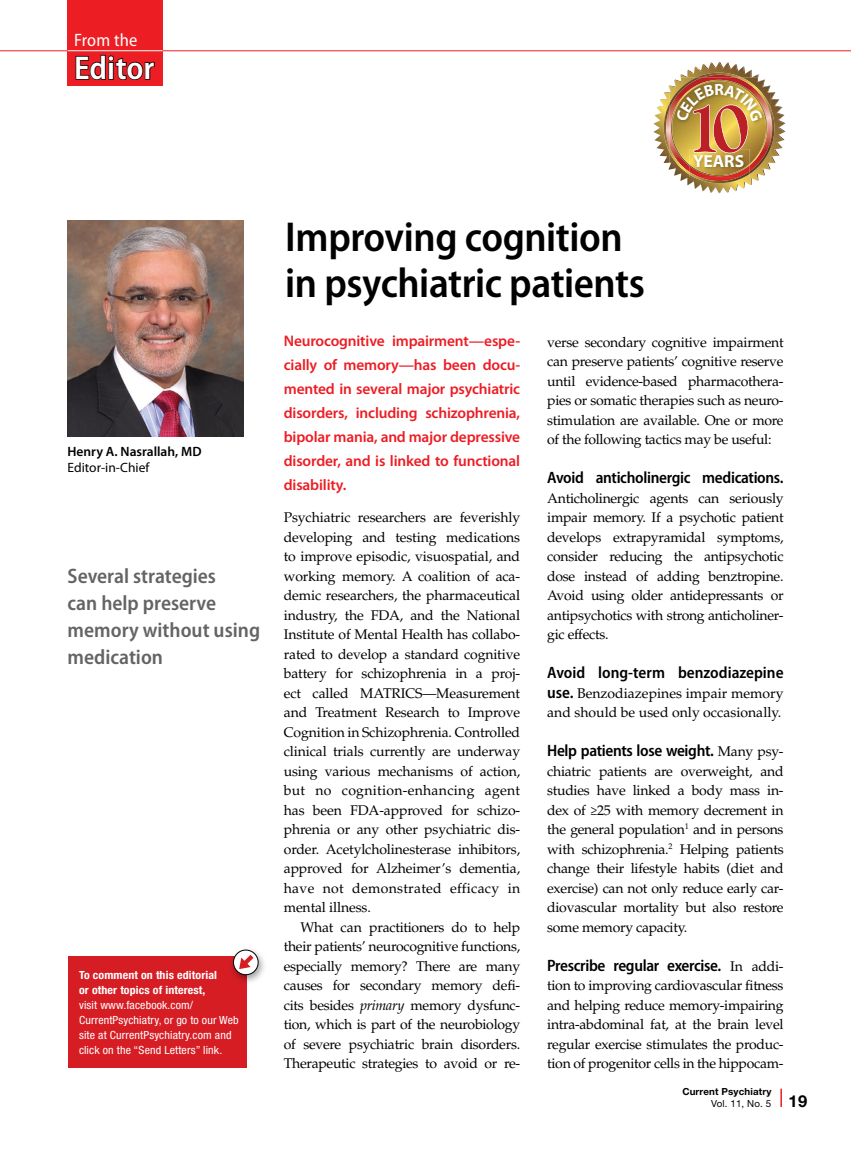
<style>
.page{position:relative;width:851px;height:1161px;background:#fff}
.page>*{position:absolute;margin:0;border:0;box-sizing:border-box;transform-origin:0 0}
.TItle_1{font:600 semi-condensed 42px/46.5px "Myriad Pro";letter-spacing:-.01em;color:#000}
.t1{font:600 semi-condensed 33px "Myriad Pro";color:#fff}
.CO{font:600 semi-condensed 21px/27px "Myriad Pro";color:#636466}
.t2{font:semi-condensed 18px "Myriad Pro";letter-spacing:.01em;color:#fff}
.t3{font:700 17.55px "Myriad Pro";color:#fff}
.Body_1{font:600 semi-condensed 16.5px "Myriad Pro";letter-spacing:-.02em;color:#000}
.Body_1-2{font:600 semi-condensed 16.5px "Myriad Pro";color:#000}
.t4{font:700 16.5px "Helvetica Neue LT Std";color:#000}
.DEK{font:600 15.3px/24px "Myriad Pro";letter-spacing:-.01em;color:#ed1d24;text-align:justify}
.Body_1-3{font:14.1px/19.5px "Palatino LT Std";letter-spacing:-.02em;color:#000;text-align:justify}
.Body_2{font:14.1px/19.5px "Palatino LT Std";letter-spacing:-.02em;color:#000;text-align:justify}
.Body_1-4{font:14.1px/19.5px "Palatino LT Std";color:#000}
.t5{font:600 13.5px "Myriad Pro";color:#000}
.t6{font:13.5px "Myriad Pro";color:#000}
.t7{font:condensed 11.25px/15px "Helvetica Neue LT Std";letter-spacing:.01em;color:#fff;scale:1.06 1}
.t8{font:700 9.75px "Helvetica Neue LT Std";letter-spacing:.015em;color:#000}
.t9{font:9.75px "Helvetica Neue LT Std";letter-spacing:.015em;color:#000}
.s1{font-weight:700}
.s2{font-style:italic}
.s3{font-family:"Myriad Pro";font-weight:600;font-stretch:semi-condensed;font-size:16.5px}
.s4{font-family:"Palatino LT Std";font-weight:400;font-stretch:normal;font-size:14.1px}
</style>
<div class="page">
<svg style="left:780px;top:1089px;width:1px;height:18px"></svg>
<hr style="left:0;top:50px;width:850px;height:1px;background:#ed1d24">
<img style="left:68px;top:220px;width:175px;height:216px">
<div style="left:68px;top:0;width:95px;height:86px;background:#ed1d24"></div>
<svg style="left:75px;top:51px;width:80px;height:29px"></svg>
<hr style="left:68px;top:50px;width:95px;height:1px;background:#fff">
<div style="left:68px;top:957px;width:178px;height:111px;background:#d71d24"></div>
<div style="left:228px;top:946px;width:40px;height:39px;background:#000;opacity:.4"></div>
<div style="left:233px;top:950px;width:25px;height:25px;background:#fff;border-radius:50%"></div>
<div style="left:233px;top:950px;width:25px;height:25px;border:1px solid #000;border-radius:50%"></div>
<svg style="left:239px;top:955px;width:14px;height:14px"></svg>
<img style="left:653px;top:62px;width:132px;height:132px">
<p class="t2" style="left:74px;top:29px;width:65px">From the</p>
<p class="t1" style="left:74px;top:47px;width:82px">Editor</p>
<p class="t5" style="left:68px;top:443px;width:136px">Henry A. Nasrallah, MD</p>
<p class="t6" style="left:68px;top:459px;width:83px">Editor-in-Chief</p>
<p class="CO" style="left:68px;top:562px;width:194px">Several strategies<br>can help preserve memory without using medication</p>
<p class="t7" style="left:79px;top:967px;width:152px"><span class="s1">To comment on this editorial<br>or other topics of interest,<br></span>visit www.facebook.com/<br>CurrentPsychiatry, or go to our Web site at CurrentPsychiatry.com and click on the “Send Letters” link.</p>
<p class="TItle_1" style="left:285px;top:213px;width:361px">Improving cognition in psychiatric patients</p>
<p class="t3" style="left:693px;top:150px;width:53px">YEARS</p>
<p class="DEK" style="left:284px;top:328px;width:238px">Neurocognitive impairment—espe&shy;cially of memory—has been docu&shy;mented in several major psychiatric disorders, including schizophrenia, bipolar mania, and major depressive disorder, and is linked to functional disability.</p>
<p class="Body_1-3" style="left:284px;top:508px;width:238px">Psychiatric researchers are feverishly developing and testing medications to improve episodic, visuospatial, and working memory. A coalition of aca&shy;demic researchers, the pharmaceutical industry, the FDA, and the National Institute of Mental Health has collabo&shy;rated to develop a standard cognitive battery for schizophrenia in a proj&shy;ect called MATRICS—Measurement and Treatment Research to Improve Cognition in Schizophrenia. Controlled clinical trials currently are underway using various mechanisms of action, but no cognition-enhancing agent has been FDA-approved for schizo&shy;phrenia or any other psychiatric dis&shy;order. Acetylcholinesterase inhibitors, approved for Alzheimer’s dementia, have not demonstrated efficacy in mental illness.</p>
<p class="Body_2" style="left:284px;top:917px;width:238px;text-indent:17px">What can practitioners do to help their patients’ neurocognitive functions, especially memory? There are many causes for secondary memory defi&shy;cits besides <span class="s2">primary</span> memory dysfunc&shy;tion, which is part of the neurobiology of severe psychiatric brain disorders.<br>Therapeutic strategies to avoid or re-</p>
<p class="Body_2" style="left:547px;top:332px;width:238px">verse secondary cognitive impairment can preserve patients’ cognitive reserve until evidence-based pharmacothera&shy;pies or somatic therapies such as neuro&shy;stimulation are available. One or more of the following tactics may be useful:</p>
<p class="Body_1" style="left:547px;top:467px;width:238px">Avoid anticholinergic medications.</p>
<p class="Body_1-3" style="left:547px;top:488px;width:238px">Anticholinergic agents can seriously impair memory. If a psychotic patient develops extrapyramidal symptoms, consider reducing the antipsychotic dose instead of adding benztropine.<br>Avoid using older antidepressants or antipsychotics with strong anticholiner&shy;gic effects.</p>
<p class="Body_1-2" style="left:547px;top:662px;width:238px">Avoid long-term benzodiazepine</p>
<p class="Body_1-4" style="left:547px;top:683px;width:238px"><span class="s3">use.</span> Benzodiazepines impair memory and should be used only occasionally.</p>
<p class="Body_1" style="left:547px;top:740px;width:238px">Help patients lose weight. <span class="s4">Many psy-</span></p>
<p class="Body_1-3" style="left:547px;top:761px;width:238px">chiatric patients are overweight, and studies have linked a body mass in&shy;dex of ≥25 with memory decrement in the general population<sup>1</sup> and in persons with schizophrenia.<sup>2</sup> Helping patients change their lifestyle habits (diet and exercise) can not only reduce early car&shy;diovascular mortality but also restore some memory capacity.</p>
<p class="Body_1" style="left:547px;top:955px;width:238px">Prescribe regular exercise. <span class="s4">In addi-</span></p>
<p class="Body_1-3" style="left:547px;top:976px;width:238px">tion to improving cardiovascular fitness and helping reduce memory-impairing intra-abdominal fat, at the brain level regular exercise stimulates the produc&shy;tion of progenitor cells in the hippocam-</p>
<p class="t8" style="left:682px;top:1085px;width:90px">Current Psychiatry</p>
<p class="t9" style="left:711px;top:1098px;width:62px">Vol. 11, No. 5</p>
<p class="t4" style="left:788px;top:1091px;width:20px">19</p>
</div>
